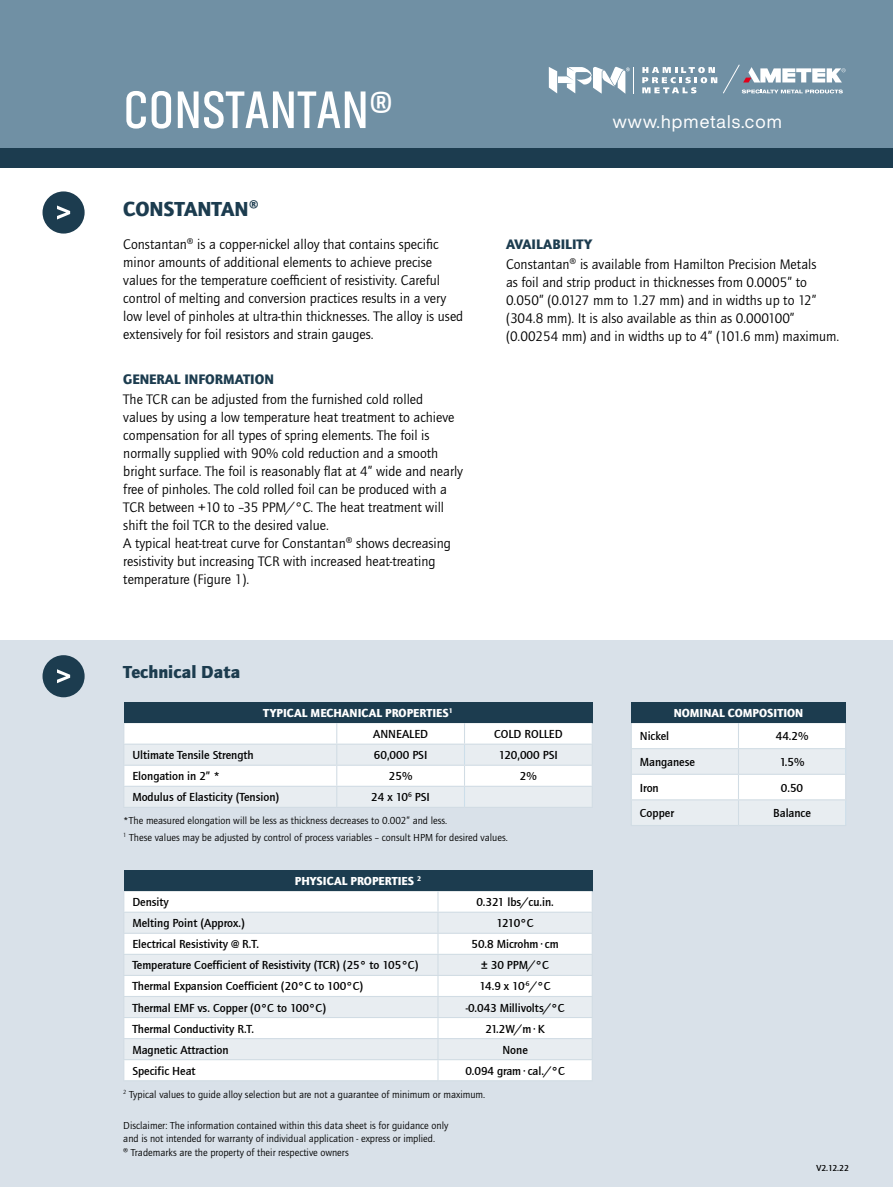
<style>
.page{position:relative;width:893px;height:1187px;background:#fff}
.page>*{position:absolute;margin:0;border:0;box-sizing:border-box;transform-origin:0 0}
.t1{font:600 54px "Akhand";color:#fff}
.t2{font:900 21px "Quay Sans ITC Pro";color:#1c3c4f}
.t3{font:18px "Helvetica Now Display";letter-spacing:.06em;color:#fff}
.t4{font:900 18px "Quay Sans ITC Pro";color:#1c3c4f}
.t5{font:14.25px/18px "Quay Sans ITC Pro";color:#000}
.t6{font:900 14.25px "Quay Sans ITC Pro";color:#1c3c4f}
.t7{font:12px "Quay Sans Md ITCTT";color:#000}
.t8{font:900 12px "Quay Sans ITC Pro";color:#fff}
.t9{font:10.5px/13.5px "Quay Sans ITC Pro";color:#000}
.t10{font:9px "Quay Sans Md ITCTT";color:#000}
.s1{font-size:48px}
</style>
<div class="page">
<div style="left:0;top:0;width:893px;height:149px;background:#7090a4"></div>
<div style="left:0;top:149px;width:893px;height:19px;background:#1c3c4f"></div>
<svg style="left:642px;top:65px;width:203px;height:29px"></svg>
<svg style="left:549px;top:67px;width:85px;height:27px"></svg>
<div style="left:0;top:640px;width:893px;height:546px;background:#d9e1e9"></div>
<div style="left:43px;top:191px;width:42px;height:42px;background:#1c3c4f;border-radius:50%"></div>
<svg style="left:57px;top:205px;width:13px;height:14px"></svg>
<div style="left:43px;top:655px;width:42px;height:42px;background:#1c3c4f;border-radius:50%"></div>
<svg style="left:57px;top:669px;width:13px;height:14px"></svg>
<div style="left:124px;top:870px;width:468px;height:21px;background:#1c3c4f"></div>
<div style="left:124px;top:892px;width:468px;height:188px;background:#fff"></div>
<svg style="left:124px;top:912px;width:468px;height:147px;fill:#e8edf1"></svg>
<hr style="left:123px;top:932px;width:315px;height:1px;background:#d1dce4">
<hr style="left:123px;top:953px;width:315px;height:1px;background:#d1dce4">
<hr style="left:438px;top:932px;width:155px;height:1px;background:#d1dce4">
<hr style="left:438px;top:953px;width:155px;height:1px;background:#d1dce4">
<hr style="left:123px;top:1080px;width:315px;height:1px;background:#d1dce4">
<hr style="left:438px;top:1080px;width:155px;height:1px;background:#d1dce4">
<hr style="left:123px;top:911px;width:315px;height:1px;background:#d1dce4">
<hr style="left:438px;top:911px;width:155px;height:1px;background:#d1dce4">
<hr style="left:123px;top:974px;width:315px;height:1px;background:#d1dce4">
<hr style="left:438px;top:974px;width:155px;height:1px;background:#d1dce4">
<hr style="left:123px;top:995px;width:315px;height:1px;background:#d1dce4">
<hr style="left:438px;top:995px;width:155px;height:1px;background:#d1dce4">
<hr style="left:123px;top:1016px;width:315px;height:1px;background:#d1dce4">
<hr style="left:438px;top:1016px;width:155px;height:1px;background:#d1dce4">
<hr style="left:123px;top:1037px;width:315px;height:2px;background:#d1dce4">
<hr style="left:123px;top:1059px;width:315px;height:1px;background:#d1dce4">
<hr style="left:438px;top:1037px;width:155px;height:2px;background:#d1dce4">
<svg style="left:437px;top:892px;width:1px;height:188px"></svg>
<hr style="left:438px;top:1059px;width:155px;height:1px;background:#d1dce4">
<div style="left:631px;top:702px;width:215px;height:21px;background:#1c3c4f"></div>
<svg style="left:631px;top:723px;width:215px;height:101px"></svg>
<hr style="left:631px;top:824px;width:107px;height:2px;background:#d1dce4">
<hr style="left:738px;top:824px;width:108px;height:2px;background:#d1dce4">
<div style="left:124px;top:702px;width:468px;height:21px;background:#1c3c4f"></div>
<svg style="left:124px;top:723px;width:469px;height:83px"></svg>
<hr style="left:464px;top:785px;width:129px;height:1px;background:#d1dce4">
<hr style="left:123px;top:806px;width:214px;height:1px;background:#d1dce4">
<hr style="left:337px;top:806px;width:127px;height:1px;background:#d1dce4">
<hr style="left:464px;top:806px;width:129px;height:1px;background:#d1dce4">
<h1 class="t1" style="left:123px;top:81px;width:271px">CONSTANTAN<span class="s1">®</span></h1>
<h2 class="t2" style="left:123px;top:195px;width:137px">CONSTANTAN®</h2>
<p class="t5" style="left:123px;top:235px;width:342px">Constantan® is a copper-nickel alloy that contains specific minor amounts of additional elements to achieve precise values for the temperature coefficient of resistivity. Careful control of melting and conversion practices results in a very low level of pinholes at ultra-thin thicknesses. The alloy is used extensively for foil resistors and strain gauges.</p>
<p class="t6" style="left:123px;top:369px;width:152px">GENERAL INFORMATION</p>
<p class="t5" style="left:123px;top:390px;width:341px">The TCR can be adjusted from the furnished cold rolled<br>values by using a low temperature heat treatment to achieve compensation for all types of spring elements. The foil is normally supplied with 90% cold reduction and a smooth bright surface. The foil is reasonably flat at 4” wide and nearly free of pinholes. The cold rolled foil can be produced with a TCR between +10 to –35 PPM/°C. The heat treatment will shift the foil TCR to the desired value.<br>A typical heat-treat curve for Constantan® shows decreasing resistivity but increasing TCR with increased heat-treating temperature (Figure 1).</p>
<p class="t4" style="left:123px;top:660px;width:118px">Technical Data</p>
<p class="t3" style="left:613px;top:110px;width:171px">www.hpmetals.com</p>
<p class="t6" style="left:506px;top:235px;width:88px">AVAILABILITY</p>
<p class="t5" style="left:506px;top:255px;width:335px">Constantan® is available from Hamilton Precision Metals<br>as foil and strip product in thicknesses from 0.0005” to 0.050” (0.0127 mm to 1.27 mm) and in widths up to 12” (304.8 mm). It is also available as thin as 0.000100” (0.00254 mm) and in widths up to 4” (101.6 mm) maximum.</p>
<p class="t8" style="left:263px;top:705px;width:191px">TYPICAL MECHANICAL PROPERTIES<sup>1</sup></p>
<p class="t7" style="left:373px;top:726px;width:56px">ANNEALED</p>
<p class="t7" style="left:494px;top:726px;width:70px">COLD ROLLED</p>
<p class="t7" style="left:132px;top:747px;width:123px">Ultimate Tensile Strength</p>
<p class="t7" style="left:374px;top:747px;width:55px">60,000 PSI</p>
<p class="t7" style="left:499px;top:747px;width:60px">120,000 PSI</p>
<p class="t7" style="left:132px;top:768px;width:89px">Elongation in 2” *</p>
<p class="t7" style="left:389px;top:768px;width:25px">25%</p>
<p class="t7" style="left:520px;top:768px;width:18px">2%</p>
<p class="t7" style="left:132px;top:789px;width:148px">Modulus of Elasticity (Tension)</p>
<p class="t7" style="left:371px;top:789px;width:60px">24 x 10<sup>6</sup> PSI</p>
<p class="t9" style="left:123px;top:812px;width:386px;line-height:16.2px">*The measured elongation will be less as thickness decreases to 0.002” and less.<br><sup>1</sup> These values may be adjusted by control of process variables – consult HPM for desired values.</p>
<p class="t8" style="left:295px;top:873px;width:128px">PHYSICAL PROPERTIES <sup>2</sup></p>
<p class="t7" style="left:132px;top:894px;width:38px">Density</p>
<p class="t7" style="left:476px;top:894px;width:79px">0.321 lbs/cu.in.</p>
<p class="t7" style="left:132px;top:915px;width:114px">Melting Point (Approx.)</p>
<p class="t7" style="left:497px;top:915px;width:38px">1210°C</p>
<p class="t7" style="left:132px;top:936px;width:128px">Electrical Resistivity @ R.T.</p>
<p class="t7" style="left:471px;top:936px;width:89px">50.8 Microhm·cm</p>
<p class="t7" style="left:132px;top:957px;width:288px">Temperature Coefficient of Resistivity (TCR) (25° to 105°C)</p>
<p class="t7" style="left:481px;top:957px;width:69px">± 30 PPM/°C</p>
<p class="t7" style="left:132px;top:978px;width:233px">Thermal Expansion Coefficient (20°C to 100°C)</p>
<p class="t7" style="left:480px;top:978px;width:72px">14.9 x 10<sup>-6</sup>/°C</p>
<p class="t7" style="left:132px;top:1000px;width:195px">Thermal EMF vs. Copper (0°C to 100°C)</p>
<p class="t7" style="left:466px;top:1000px;width:100px">-0.043 Millivolts/°C</p>
<p class="t7" style="left:132px;top:1021px;width:123px">Thermal Conductivity R.T.</p>
<p class="t7" style="left:485px;top:1021px;width:61px">21.2W/m·K</p>
<p class="t7" style="left:132px;top:1042px;width:98px">Magnetic Attraction</p>
<p class="t7" style="left:502px;top:1042px;width:27px">None</p>
<p class="t7" style="left:132px;top:1063px;width:65px">Specific Heat</p>
<p class="t7" style="left:465px;top:1063px;width:101px">0.094 gram·cal./°C</p>
<p class="t9" style="left:123px;top:1087px;width:363px"><sup>2</sup> Typical values to guide alloy selection but are not a guarantee of minimum or maximum.</p>
<p class="t9" style="left:123px;top:1118px;width:327px">Disclaimer: The information contained within this data sheet is for guidance only and is not intended for warranty of individual application - express or implied.<br>® Trademarks are the property of their respective owners</p>
<p class="t8" style="left:674px;top:705px;width:131px">NOMINAL COMPOSITION</p>
<p class="t7" style="left:640px;top:729px;width:31px">Nickel</p>
<p class="t7" style="left:776px;top:729px;width:34px">44.2%</p>
<p class="t7" style="left:640px;top:754px;width:57px">Manganese</p>
<p class="t7" style="left:780px;top:754px;width:26px">1.5%</p>
<p class="t7" style="left:640px;top:780px;width:20px">Iron</p>
<p class="t7" style="left:781px;top:780px;width:24px">0.50</p>
<p class="t7" style="left:640px;top:805px;width:36px">Copper</p>
<p class="t7" style="left:773px;top:805px;width:39px">Balance</p>
<p class="t10" style="left:816px;top:1162px;width:34px">V2.12.22</p>
</div>
